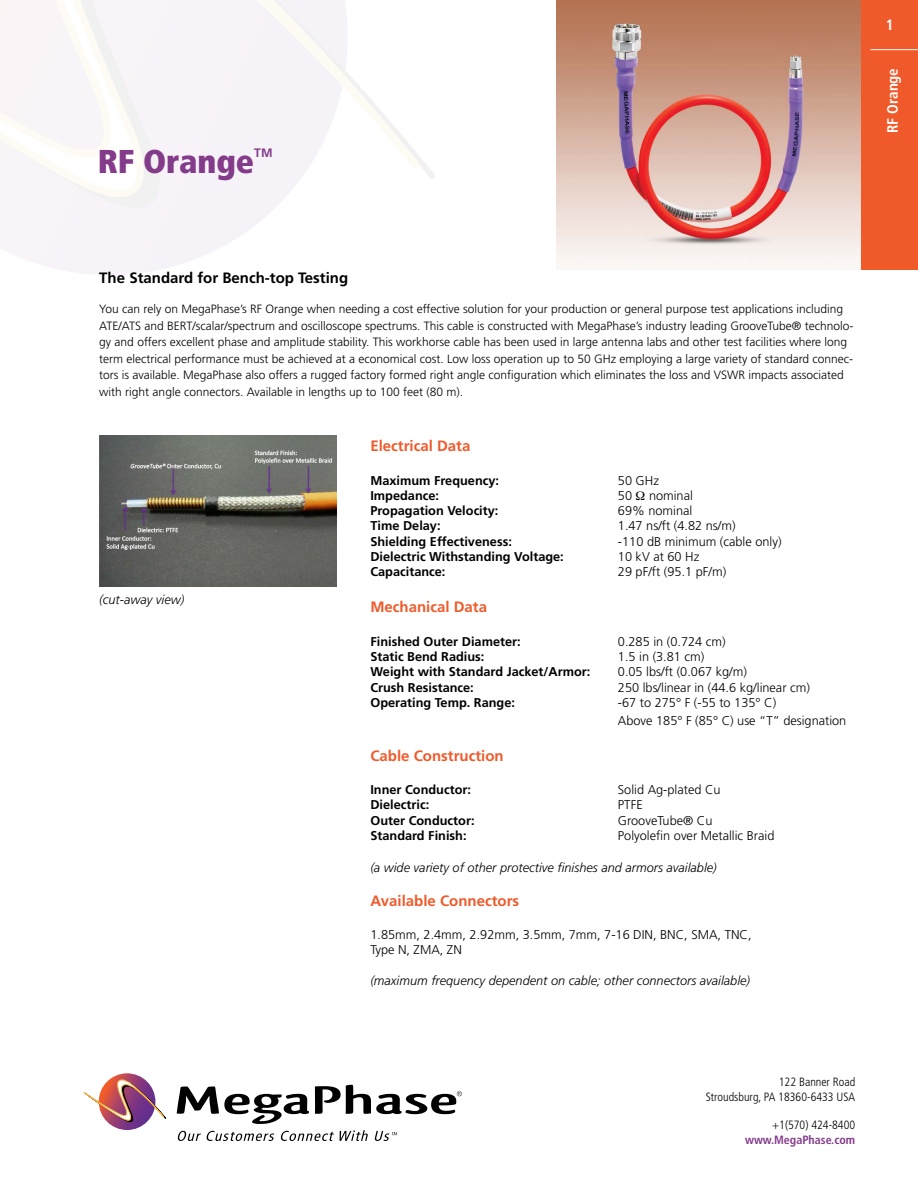
<style>
.page{position:relative;width:918px;height:1188px;background:#fff}
.page>*{position:absolute;margin:0;border:0;box-sizing:border-box;transform-origin:0 0}
.t1{font:900 condensed 33px "Frutiger";color:#833b8a}
.t2{font:700 15px "Frutiger";color:#f05a2b}
.t3{font:700 15px "Frutiger";color:#000}
.t4{font:700 condensed 15px "Frutiger";color:#fff}
.t5{font:300 12.75px/18px "Frutiger";color:#000}
.t6{font:700 12.75px "Frutiger";color:#000}
.t7{font:italic 300 12.75px "Frutiger";color:#000}
.t8{font:700 12.3px "Frutiger";color:#833b8a}
.t9{font:300 12px/16.5px "Frutiger";color:#000}
.t10{font:300 condensed 12px/14.4px "Frutiger";color:#000;text-align:right}
.t11{font:700 condensed 12px "Frutiger";color:#833b8a}
</style>
<div class="page">
<svg style="left:0;top:247px;width:220px;height:28px"></svg>
<svg style="left:0;top:165px;width:435px;height:82px"></svg>
<svg style="left:0;top:0;width:426px;height:235px"></svg>
<svg style="left:99px;top:1073px;width:56px;height:57px"></svg>
<svg style="left:177px;top:1086px;width:132px;height:38px"></svg>
<svg style="left:83px;top:1078px;width:83px;height:49px"></svg>
<svg style="left:315px;top:1085px;width:147px;height:29px"></svg>
<svg style="left:177px;top:1131px;width:97px;height:10px"></svg>
<svg style="left:280px;top:1131px;width:54px;height:10px"></svg>
<svg style="left:340px;top:1130px;width:28px;height:11px"></svg>
<svg style="left:375px;top:1131px;width:22px;height:10px"></svg>
<img style="left:556px;top:0;width:305px;height:270px">
<div style="left:861px;top:0;width:57px;height:270px;background:#f05a2b"></div>
<hr style="left:870px;top:49px;width:48px;height:1px;background:#fff">
<img style="left:99px;top:436px;width:238px;height:151px">
<h1 class="t1" style="left:98px;top:141px;width:158px">RF Orange</h1>
<p class="t8" style="left:254px;top:145px;width:20px">TM</p>
<p class="t4" style="left:886px;top:16px;width:9px">1</p>
<p class="t4" style="left:884px;top:133px;width:66px;rotate:-90deg">RF Orange</p>
<p class="t3" style="left:99px;top:269px;width:250px">The Standard for Bench-top Testing</p>
<p class="t9" style="left:99px;top:301px;width:756px">You can rely on MegaPhase’s RF Orange when needing a cost effective solution for your production or general purpose test applications including ATE/ATS and BERT/scalar/spectrum and oscilloscope spectrums. This cable is constructed with MegaPhase’s industry leading GrooveTube® technolo&shy;gy and offers excellent phase and amplitude stability. This workhorse cable has been used in large antenna labs and other test facilities where long term electrical performance must be achieved at a economical cost. Low loss operation up to 50 GHz employing a large variety of standard connec&shy;tors is available. MegaPhase also offers a rugged factory formed right angle configuration which eliminates the loss and VSWR impacts associated with right angle connectors. Available in lengths up to 100 feet (80 m).</p>
<p class="t7" style="left:99px;top:592px;width:86px">(cut-away view)</p>
<p class="t2" style="left:370px;top:437px;width:102px">Electrical Data</p>
<p class="t6" style="left:370px;top:473px;width:130px">Maximum Frequency:</p>
<p class="t5" style="left:618px;top:471px;width:43px">50 GHz</p>
<p class="t6" style="left:370px;top:488px;width:70px">Impedance:</p>
<p class="t5" style="left:618px;top:487px;width:16px">50</p>
<p class="t5" style="left:649px;top:487px;width:45px">nominal</p>
<p class="t6" style="left:370px;top:503px;width:130px">Propagation Velocity:</p>
<p class="t5" style="left:618px;top:502px;width:76px">69% nominal</p>
<p class="t6" style="left:370px;top:519px;width:72px">Time Delay:</p>
<p class="t5" style="left:618px;top:517px;width:119px">1.47 ns/ft (4.82 ns/m)</p>
<p class="t6" style="left:370px;top:534px;width:143px">Shielding Effectiveness:</p>
<p class="t5" style="left:618px;top:533px;width:165px">-110 dB minimum (cable only)</p>
<p class="t6" style="left:370px;top:549px;width:195px">Dielectric Withstanding Voltage:</p>
<p class="t5" style="left:618px;top:548px;width:83px">10 kV at 60 Hz</p>
<p class="t6" style="left:370px;top:564px;width:77px">Capacitance:</p>
<p class="t5" style="left:618px;top:563px;width:110px">29 pF/ft (95.1 pF/m)</p>
<p class="t2" style="left:370px;top:598px;width:118px">Mechanical Data</p>
<p class="t6" style="left:370px;top:634px;width:152px">Finished Outer Diameter:</p>
<p class="t5" style="left:618px;top:632px;width:109px">0.285 in (0.724 cm)</p>
<p class="t6" style="left:370px;top:649px;width:116px">Static Bend Radius:</p>
<p class="t5" style="left:618px;top:648px;width:88px">1.5 in (3.81 cm)</p>
<p class="t6" style="left:370px;top:664px;width:221px">Weight with Standard Jacket/Armor:</p>
<p class="t5" style="left:618px;top:663px;width:130px">0.05 lbs/ft (0.067 kg/m)</p>
<p class="t6" style="left:370px;top:680px;width:105px">Crush Resistance:</p>
<p class="t5" style="left:618px;top:678px;width:194px">250 lbs/linear in (44.6 kg/linear cm)</p>
<p class="t6" style="left:370px;top:695px;width:146px">Operating Temp. Range:</p>
<p class="t5" style="left:618px;top:694px;width:230px">-67 to 275° F (-55 to 135° C)<br>Above 185° F (85° C) use “T” designation</p>
<p class="t2" style="left:370px;top:747px;width:135px">Cable Construction</p>
<p class="t6" style="left:370px;top:782px;width:102px">Inner Conductor:</p>
<p class="t5" style="left:618px;top:781px;width:104px">Solid Ag-plated Cu</p>
<p class="t6" style="left:370px;top:798px;width:60px">Dielectric:</p>
<p class="t5" style="left:618px;top:796px;width:26px">PTFE</p>
<p class="t6" style="left:370px;top:813px;width:106px">Outer Conductor:</p>
<p class="t5" style="left:618px;top:812px;width:96px">GrooveTube® Cu</p>
<p class="t6" style="left:370px;top:828px;width:98px">Standard Finish:</p>
<p class="t5" style="left:618px;top:827px;width:158px">Polyolefin over Metallic Braid</p>
<p class="t7" style="left:370px;top:860px;width:348px">(a wide variety of other protective finishes and armors available)</p>
<p class="t2" style="left:370px;top:892px;width:150px">Available Connectors</p>
<p class="t5" style="left:370px;top:927px;width:383px;line-height:15.3px">1.85mm, 2.4mm, 2.92mm, 3.5mm, 7mm, 7-16 DIN, BNC, SMA, TNC,<br>Type N, ZMA, ZN</p>
<p class="t7" style="left:370px;top:973px;width:381px">(maximum frequency dependent on cable; other connectors available)</p>
<p class="t10" style="left:706px;top:1075px;width:151px">122 Banner Road<br>Stroudsburg, PA 18360-6433 USA</p>
<p class="t10" style="left:772px;top:1118px;width:85px">+1(570) 424-8400</p>
<p class="t11" style="left:745px;top:1133px;width:112px">www.MegaPhase.com</p>
</div>
